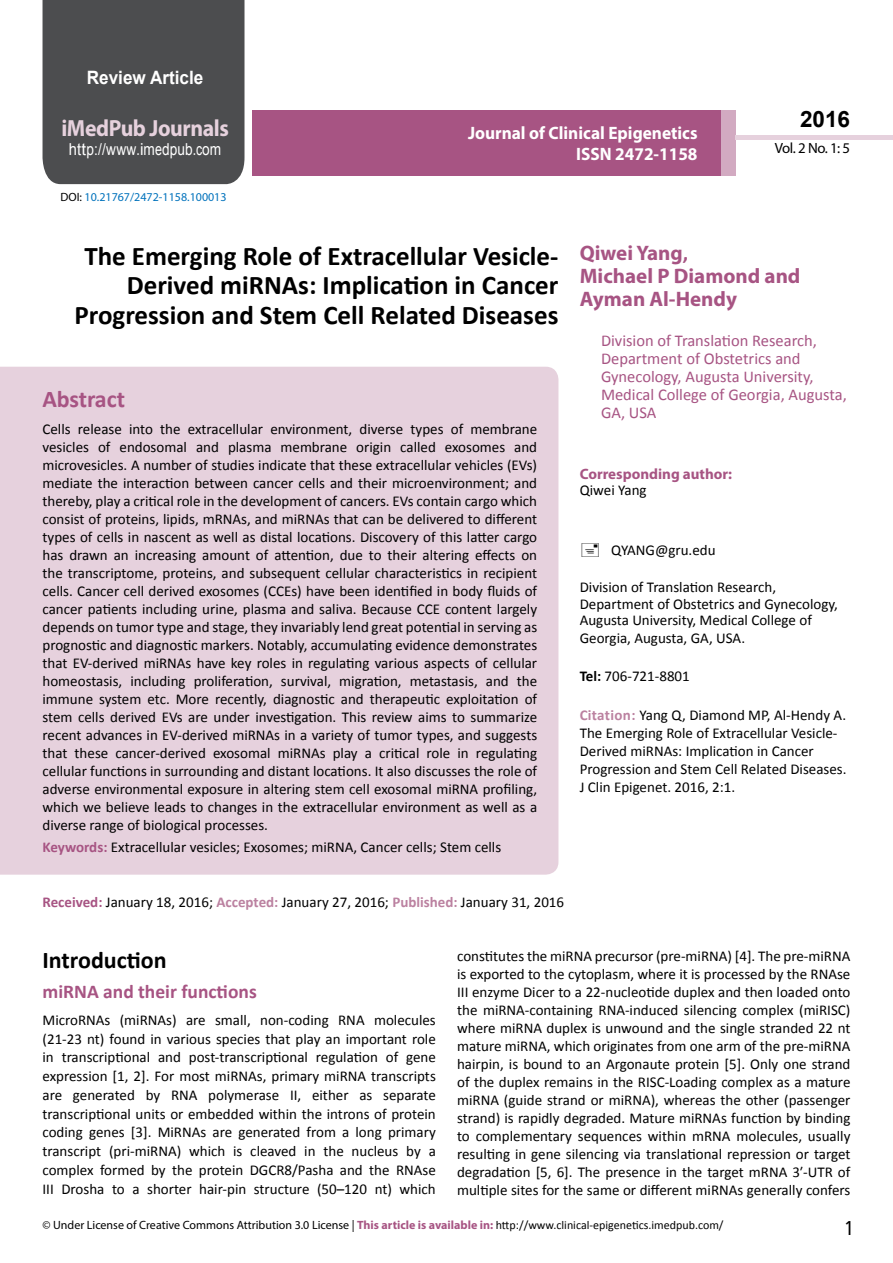
<style>
.page{position:relative;width:893px;height:1263px;background:#fff}
.page>*{position:absolute;margin:0;border:0;box-sizing:border-box;transform-origin:0 0}
.t1{font:700 27px/29.7px "Calibri";color:#000;text-align:right}
.t2{font:25.5px "Tunga";color:#000}
.t3{font:700 24px "Calibri";color:#000}
.t4{font:700 24px "Calibri";letter-spacing:-.005em;color:#a75483}
.t5{font:700 23.4px "Myriad Pro";letter-spacing:-.02em;color:#e6d1dd;scale:.93 1}
.t6{font:700 22.5px "Arial";color:#000}
.t7{font:700 21px/23.2px "Myriad Pro";color:#a75483}
.t8{font:700 19.5px "Calibri";color:#a75483}
.t9{font:700 18.45px "Arial";color:#fff;scale:.93 1}
.t10{font:700 18px/21.6px "Myriad Pro";color:#fff;text-align:right;scale:.96 1}
.t11{font:16.5px/18.1px "Calibri";color:#a75483}
.t12{font:16.5px "Arial";letter-spacing:.01em;color:#fff;scale:.89 1}
.t13{font:15px/18px "Calibri";color:#000;text-align:justify}
.t14{font:700 15px "Myriad Pro";color:#a75483}
.t15{font:14.85px "Myriad Pro";color:#000}
.t16{font:12px "Myriad Pro";color:#000}
.t17{font:12px "Myriad Pro";color:#0072bc}
.s1{font-family:"Calibri"}
.s2{color:#000}
.s3{font-weight:700;color:#a75483}
.s4{font-weight:700}
.s5{font-weight:700;color:#bb81a0}
</style>
<div class="page">
<div style="left:43px;top:0;width:201px;height:184px;background:#4c4d4f"></div>
<div style="left:720px;top:110px;width:16px;height:66px;background:#d2aac1"></div>
<div style="left:736px;top:135px;width:157px;height:5px;background:#e6d1dd"></div>
<div style="left:252px;top:110px;width:469px;height:66px;background:#a75483"></div>
<div style="left:0;top:367px;width:558px;height:508px;background:#e6d1dd"></div>
<p class="t9" style="left:87px;top:65px;width:127px">Review Article</p>
<h3 class="t5" style="left:61px;top:113px;width:181px">iMedPub Journals</h3>
<p class="t12" style="left:69px;top:139px;width:173px">http://www<span class="s1">.</span>imedpub<span class="s1">.</span>com</p>
<p class="t17" style="left:60px;top:190px;width:168px"><span class="s2">DOI:</span> 10.21767/2472-1158.100013</p>
<p class="t10" style="left:468px;top:121px;width:241px">Journal of Clinical Epigenetics<br>ISSN 2472-1158</p>
<h3 class="t6" style="left:800px;top:104px;width:52px">2016</h3>
<p class="t15" style="left:775px;top:138px;width:77px">Vol. 2 No. 1: 5</p>
<h1 class="t1" style="left:74px;top:241px;width:486px">The Emerging Role of Extracellular Vesicle-<br>Derived miRNAs: Implication in Cancer<br>Progression and Stem Cell Related Diseases</h1>
<h3 class="t4" style="left:43px;top:384px;width:84px">Abstract</h3>
<p class="t13" style="left:43px;top:420px;width:496px">Cells release into the extracellular environment, diverse types of membrane vesicles of endosomal and plasma membrane origin called exosomes and microvesicles. A number of studies indicate that these extracellular vehicles (EVs) mediate the interaction between cancer cells and their microenvironment; and thereby, play a critical role in the development of cancers. EVs contain cargo which consist of proteins, lipids, mRNAs, and miRNAs that can be delivered to different types of cells in nascent as well as distal locations. Discovery of this latter cargo has drawn an increasing amount of attention, due to their altering effects on the transcriptome, proteins, and subsequent cellular characteristics in recipient cells. Cancer cell derived exosomes (CCEs) have been identified in body fluids of cancer patients including urine, plasma and saliva. Because CCE content largely depends on tumor type and stage, they invariably lend great potential in serving as prognostic and diagnostic markers. Notably, accumulating evidence demonstrates that EV-derived miRNAs have key roles in regulating various aspects of cellular homeostasis, including proliferation, survival, migration, metastasis, and the immune system etc. More recently, diagnostic and therapeutic exploitation of stem cells derived EVs are under investigation. This review aims to summarize recent advances in EV-derived miRNAs in a variety of tumor types, and suggests that these cancer-derived exosomal miRNAs play a critical role in regulating cellular functions in surrounding and distant locations. It also discusses the role of adverse environmental exposure in altering stem cell exosomal miRNA profiling, which we believe leads to changes in the extracellular environment as well as a diverse range of biological processes.</p>
<p class="t13" style="left:43px;top:838px;width:460px"><span class="s3">Keywords:</span> Extracellular vesicles; Exosomes; miRNA, Cancer cells; Stem cells</p>
<h3 class="t7" style="left:580px;top:240px;width:222px">Qiwei Yang<span class="s1">,<br></span>Michael P Diamond and<br>Ayman Al-Hendy</h3>
<p class="t11" style="left:601px;top:331px;width:247px">Division of Translation Research,<br>Department of Obstetrics and<br>Gynecology, Augusta University,<br>Medical College of Georgia, Augusta,<br>GA, USA</p>
<p class="t14" style="left:580px;top:464px;width:154px">Corresponding author:</p>
<p class="t13" style="left:580px;top:481px;width:68px">Qiwei Yang</p>
<p class="t13" style="left:611px;top:541px;width:106px">QYANG@gru.edu</p>
<p class="t13" style="left:580px;top:579px;width:260px;line-height:16.5px;text-align:left">Division of Translation Research,<br>Department of Obstetrics and Gynecology,<br>Augusta University, Medical College of</p>
<p class="t13" style="left:580px;top:629px;width:167px">Georgia, Augusta, GA, USA.</p>
<p class="t13" style="left:580px;top:667px;width:112px"><span class="s4">Tel:</span> 706-721-8801</p>
<p class="t13" style="left:580px;top:706px;width:268px;text-align:left"><span class="s5">Citation:</span> Yang Q, Diamond MP, Al-Hendy A.<br>The Emerging Role of Extracellular Vesicle-Derived miRNAs: Implication in Cancer Progression and Stem Cell Related Diseases.<br>J Clin Epigenet. 2016, 2:1.</p>
<p class="t13" style="left:43px;top:893px;width:523px"><span class="s3">Received:</span> January 18, 2016; <span class="s5">Accepted:</span> January 27, 2016; <span class="s5">Published:</span> January 31, 2016</p>
<h3 class="t3" style="left:43px;top:944px;width:126px">Introduction</h3>
<h3 class="t8" style="left:43px;top:979px;width:216px">miRNA and their functions</h3>
<p class="t13" style="left:43px;top:1010px;width:395px;line-height:18.8px">MicroRNAs (miRNAs) are small, non-coding RNA molecules (21-23 nt) found in various species that play an important role in transcriptional and post-transcriptional regulation of gene expression [1, 2]. For most miRNAs, primary miRNA transcripts are generated by RNA polymerase II, either as separate transcriptional units or embedded within the introns of protein coding genes [3]. MiRNAs are generated from a long primary transcript (pri-miRNA) which is cleaved in the nucleus by a complex formed by the protein DGCR8/Pasha and the RNAse III Drosha to a shorter hair-pin structure (50–120 nt) which</p>
<p class="t13" style="left:457px;top:947px;width:395px">constitutes the miRNA precursor (pre-miRNA) [4]. The pre-miRNA is exported to the cytoplasm, where it is processed by the RNAse III enzyme Dicer to a 22-nucleotide duplex and then loaded onto the miRNA-containing RNA-induced silencing complex (miRISC) where miRNA duplex is unwound and the single stranded 22 nt mature miRNA, which originates from one arm of the pre-miRNA hairpin, is bound to an Argonaute protein [5]. Only one strand of the duplex remains in the RISC-Loading complex as a mature miRNA (guide strand or miRNA), whereas the other (passenger strand) is rapidly degraded. Mature miRNAs function by binding to complementary sequences within mRNA molecules, usually resulting in gene silencing via translational repression or target degradation [5, 6]. The presence in the target mRNA 3′-UTR of multiple sites for the same or different miRNAs generally confers</p>
<p class="t16" style="left:43px;top:1218px;width:682px">© Under License of Creative Commons Attribution 3.0 License | <span class="s3">This article is available in:</span> <span class="s1">http://www.clinical-epigenetics.imedpub.com/</span></p>
<h2 class="t2" style="left:845px;top:1211px;width:9px">1</h2>
</div>
